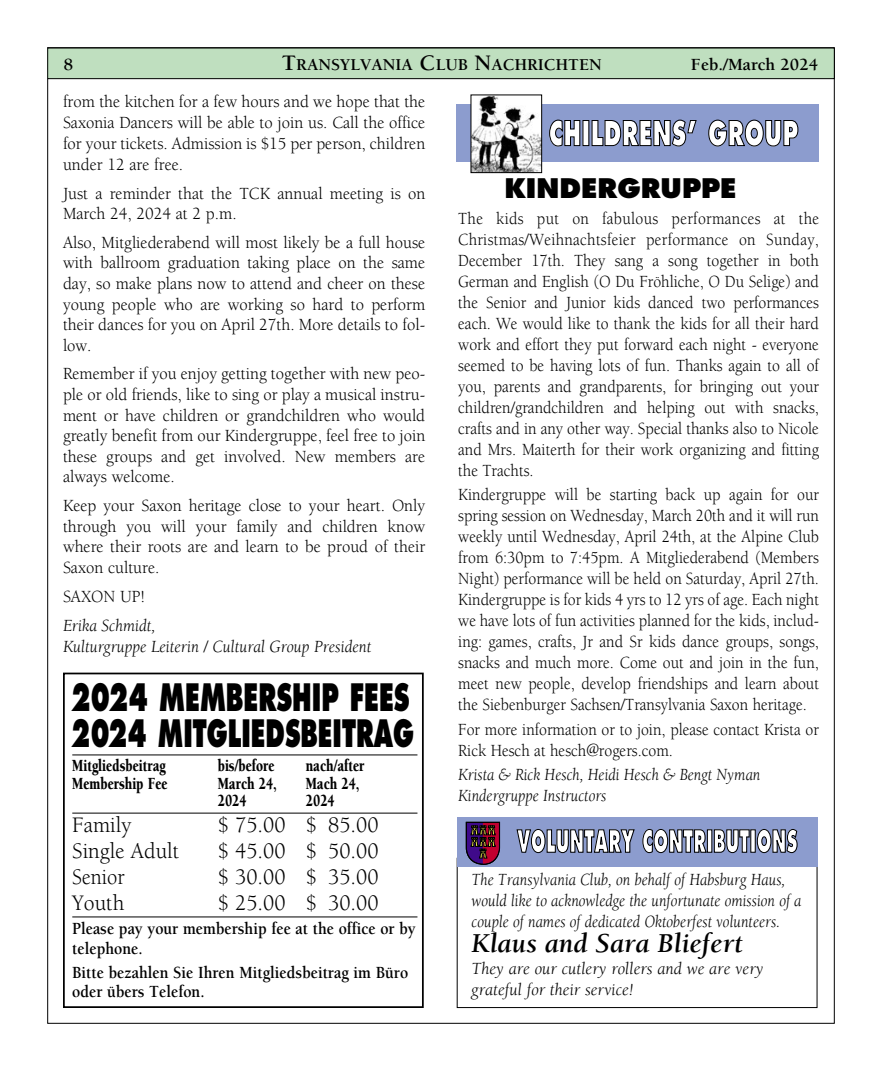
<style>
.page{position:relative;width:882px;height:1071px;background:#fff}
.page>*{position:absolute;margin:0;border:0;box-sizing:border-box;transform-origin:0 0}
.t1{font:800 36.75px/36.8px "Futura Std";color:#000;scale:.65 1}
.t2{font:800 33.25px "Futura Std";letter-spacing:.02em;color:#fff;scale:.65 1}
.t3{font:800 29.75px "Futura Std";letter-spacing:.025em;color:#fff;scale:.55 1}
.t4{font:italic 700 28px "Berkeley Std";color:#000}
.t5{font:800 26.25px "Futura Std";color:#000}
.t6{font:22.75px "Berkeley Std";color:#000;scale:.95 1}
.t7{font:22.75px "Berkeley Std";color:#000;scale:.9 1}
.t8{font:17.5px/21px "Berkeley Std";color:#000;text-align:justify;scale:.9 1}
.t9{font:17.5px/20.5px "Berkeley Std";color:#000;text-align:justify;scale:.95 1}
.t10{font:italic 17.5px/21px "Berkeley Std";color:#000;scale:.9 1}
.t11{font:700 17.5px/19.2px "Berkeley Std";color:#000;scale:.9 1}
.t12{font:900 17.5px "Berkeley Std";color:#000;scale:.75 1}
.t13{font:italic 17.5px/21px "Berkeley Std";color:#000}
.t14{font:italic 17.5px/21px "Berkeley Std";color:#000;scale:.95 1}
.t15{font:700 17.5px "Berkeley Std";color:#000}
.t16{font:700 17.15px "Berkeley Std";color:#000}
.s1{font-size:22.75px}
</style>
<div class="page">
<div style="left:48px;top:48px;width:786px;height:31px;background:#bfdfbf"></div>
<div style="left:47px;top:48px;width:788px;height:31px;border:1px solid #000"></div>
<div style="left:457px;top:105px;width:362px;height:57px;background:#8c9cce"></div>
<svg style="left:549px;top:120px;width:31px;height:26px"></svg>
<svg style="left:592px;top:120px;width:105px;height:26px"></svg>
<svg style="left:708px;top:120px;width:90px;height:26px"></svg>
<img style="left:473px;top:96px;width:67px;height:75px">
<div style="left:471px;top:94px;width:71px;height:79px;border:1px solid #000"></div>
<div style="left:457px;top:858px;width:360px;height:150px;border:1px solid #000"></div>
<div style="left:457px;top:817px;width:360px;height:50px;background:#8c9cce"></div>
<svg style="left:465px;top:821px;width:36px;height:44px;background:#582249"></svg>
<svg style="left:517px;top:829px;width:117px;height:24px"></svg>
<svg style="left:643px;top:829px;width:64px;height:24px"></svg>
<div style="left:707px;top:830px;width:5px;height:22px;border:1px solid #000"></div>
<svg style="left:714px;top:830px;width:35px;height:23px"></svg>
<svg style="left:757px;top:829px;width:40px;height:24px"></svg>
<div style="left:63px;top:673px;width:361px;height:335px;border:2px solid #000"></div>
<hr style="left:72px;top:755px;width:345px;height:1px;background:#000">
<hr style="left:72px;top:813px;width:345px;height:1px;background:#000">
<hr style="left:72px;top:917px;width:345px;height:1px;background:#000">
<p class="t15" style="left:64px;top:57px;width:11px">8</p>
<p class="t16" style="left:282px;top:58px;width:321px"><span class="s1">T</span>RANSYLVANIA <span class="s1">C</span>LUB <span class="s1">N</span>ACHRICHTEN</p>
<p class="t15" style="left:691px;top:57px;width:129px">Feb./March 2024</p>
<p class="t9" style="left:63px;top:92px;width:383px;line-height:21px">from the kitchen for a few hours and we hope that the Saxonia Dancers will be able to join us. Call the office for your tickets. Admission is $15 per person, children under 12 are free.</p>
<p class="t9" style="left:63px;top:184px;width:383px">Just a reminder that the TCK annual meeting is on<br>March 24, 2024 at 2 p.m.</p>
<p class="t9" style="left:63px;top:234px;width:383px">Also, Mitgliederabend will most likely be a full house with ballroom graduation taking place on the same day, so make plans now to attend and cheer on these young people who are working so hard to perform their dances for you on April 27th. More details to fol&shy;low.</p>
<p class="t9" style="left:63px;top:365px;width:383px">Remember if you enjoy getting together with new peo&shy;ple or old friends, like to sing or play a musical instru&shy;ment or have children or grandchildren who would greatly benefit from our Kindergruppe, feel free to join these groups and get involved. New members are always welcome.</p>
<p class="t9" style="left:63px;top:497px;width:383px">Keep your Saxon heritage close to your heart. Only through you will your family and children know where their roots are and learn to be proud of their Saxon culture.</p>
<p class="t9" style="left:63px;top:588px;width:88px">SAXON UP!</p>
<p class="t14" style="left:63px;top:617px;width:326px">Erika Schmidt,<br>Kulturgruppe Leiterin / Cultural Group President</p>
<h2 class="t2" style="left:549px;top:119px;width:385px">CHILDRENS’ GROUP</h2>
<h3 class="t5" style="left:504px;top:177px;width:234px">KINDERGRUPPE</h3>
<p class="t8" style="left:458px;top:209px;width:403px">The kids put on fabulous performances at the Christmas/Weihnachtsfeier performance on Sun day, December 17th. They sang a song together in both German and English (O Du Fröhliche, O Du Selige) and the Senior and Junior kids danced two performances each. We would like to thank the kids for all their hard work and effort they put forward each night - everyone seemed to be having lots of fun. Thanks again to all of you, parents and grandparents, for bringing out your children/grandchildren and helping out with snacks, crafts and in any other way. Special thanks also to Nicole and Mrs. Maiterth for their work organizing and fitting the Trachts.</p>
<p class="t8" style="left:458px;top:486px;width:402px">Kindergruppe will be starting back up again for our spring session on Wednesday, March 20th and it will run weekly until Wednesday, April 24th, at the Alpine Club from 6:30pm to 7:45pm. A Mitgliederabend (Members Night) performance will be held on Saturday, April 27th.<br>Kindergruppe is for kids 4 yrs to 12 yrs of age. Each night we have lots of fun activities planned for the kids, includ&shy;ing: games, crafts, Jr and Sr kids dance groups, songs, snacks and much more. Come out and join in the fun, meet new people, develop friendships and learn about the Siebenburger Sachsen/Transylvania Saxon heritage.</p>
<p class="t8" style="left:458px;top:720px;width:402px">For more information or to join, please contact Krista or<br>Rick Hesch at hesch@rogers.com.</p>
<p class="t10" style="left:458px;top:766px;width:337px">Krista &amp; Rick Hesch, Heidi Hesch &amp; Bengt Nyman<br>Kindergruppe Instructors</p>
<h1 class="t1" style="left:71px;top:682px;width:530px">2024 MEMBERSHIP FEES<br>2024 MITGLIEDSBEITRAG</h1>
<p class="t12" style="left:72px;top:759px;width:126px">Mitgliedsbeitrag</p>
<p class="t12" style="left:218px;top:759px;width:77px">bis/before</p>
<p class="t12" style="left:306px;top:759px;width:80px">nach/after</p>
<p class="t12" style="left:72px;top:776px;width:128px">Membership Fee</p>
<p class="t12" style="left:218px;top:776px;width:80px">March 24,</p>
<p class="t12" style="left:306px;top:776px;width:73px">Mach 24,</p>
<p class="t12" style="left:218px;top:794px;width:40px">2024</p>
<p class="t12" style="left:306px;top:794px;width:40px">2024</p>
<h3 class="t6" style="left:72px;top:816px;width:64px">Family</h3>
<h3 class="t6" style="left:218px;top:816px;width:171px">$ 75.00 $ 85.00</h3>
<h3 class="t6" style="left:72px;top:842px;width:114px">Single Adult</h3>
<h3 class="t6" style="left:218px;top:842px;width:171px">$ 45.00 $ 50.00</h3>
<h3 class="t7" style="left:72px;top:868px;width:60px">Senior</h3>
<h3 class="t6" style="left:218px;top:868px;width:171px">$ 30.00 $ 35.00</h3>
<h3 class="t6" style="left:72px;top:894px;width:56px">Youth</h3>
<h3 class="t6" style="left:218px;top:894px;width:171px">$ 25.00 $ 30.00</h3>
<p class="t11" style="left:72px;top:921px;width:383px">Please pay your membership fee at the office or by telephone.</p>
<p class="t11" style="left:72px;top:964px;width:375px">Bitte bezahlen Sie Ihren Mitgliedsbeitrag im Büro oder übers Telefon.</p>
<h3 class="t3" style="left:517px;top:828px;width:511px">VOLUNTARY CONTRIBUTIONS</h3>
<p class="t10" style="left:472px;top:871px;width:368px">The Transylvania Club, on behalf of Habsburg Haus, would like to acknowledge the unfortunate omission of a couple of names of dedicated Oktoberfest volunteers.</p>
<h3 class="t4" style="left:472px;top:926px;width:273px">Klaus and Sara Bliefert</h3>
<p class="t13" style="left:472px;top:960px;width:294px">They are our cutlery rollers and we are very grateful for their service!</p>
</div>
